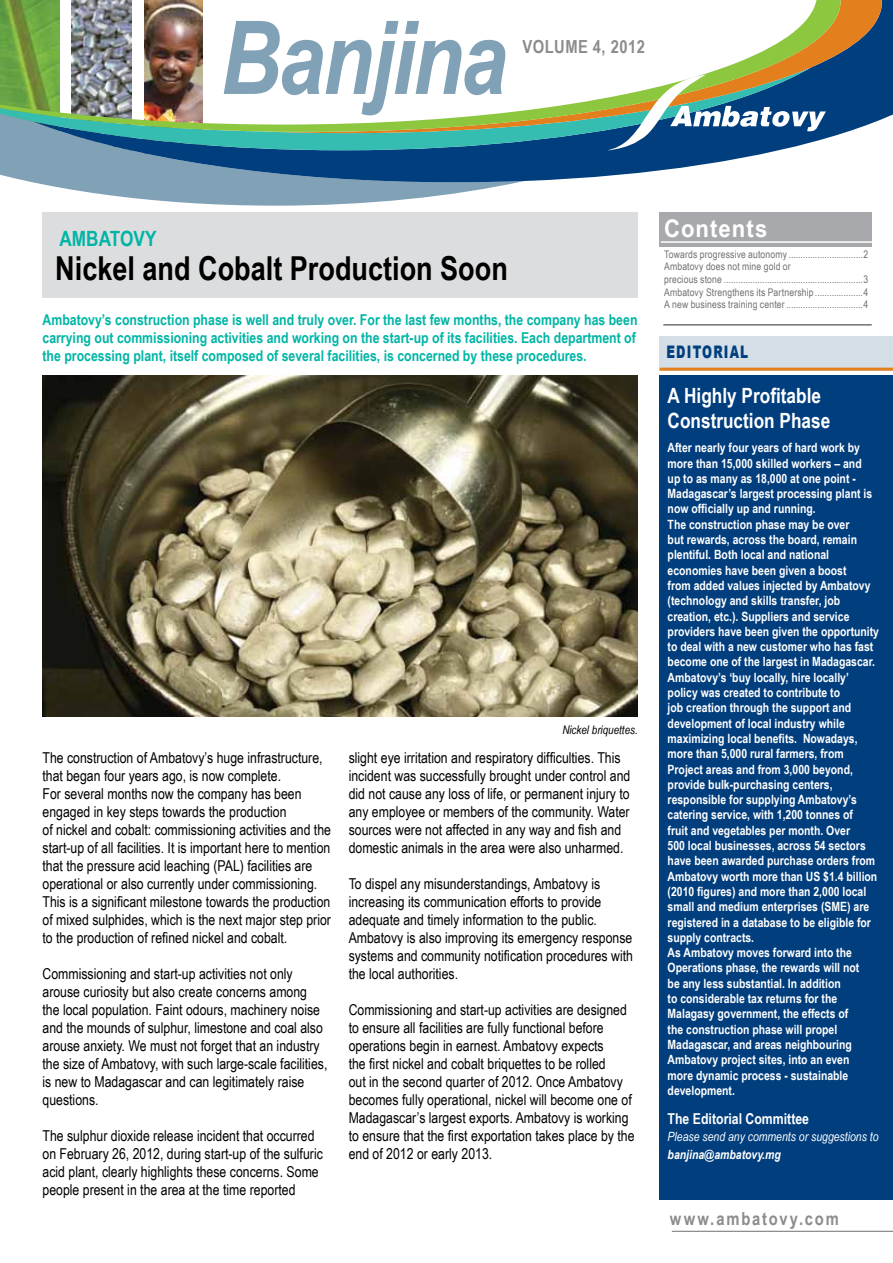
<style>
.page{position:relative;width:893px;height:1263px;background:#fff}
.page>*{position:absolute;margin:0;border:0;box-sizing:border-box;transform-origin:0 0}
.t1{font:italic 700 102px "Arial Narrow";letter-spacing:-.025em;color:#80a1b6}
.t2{font:700 33px "Arial Narrow";color:#000}
.t3{font:700 24.3px "Arial Narrow";letter-spacing:.04em;color:#fff;scale:1.11 1}
.t4{font:700 21px/25.2px "Arial Narrow";color:#fff}
.t5{font:700 21px "Arial Narrow";color:#00b5a5}
.t6{font:700 18px "Arial Narrow";letter-spacing:.095em;color:#8a8c8e}
.t7{font:700 18px "Arial Narrow";letter-spacing:.025em;color:#8a8c8e}
.t8{font:900 17.25px "Arial";letter-spacing:.1em;color:#003e7e;scale:.69 1}
.t9{font:15px/18px "Arial Narrow";color:#000}
.t10{font:700 15px/18px "Arial Narrow";color:#00b5a5;text-align:justify}
.t11{font:700 15px "Arial Narrow";color:#fff}
.t12{font:700 12.75px/15.3px "Arial Narrow";color:#fff}
.t13{font:italic 12.75px "Arial Narrow";color:#fff}
.t14{font:italic 700 12.75px "Arial Narrow";color:#fff}
.t15{font:italic 12px "Arial Narrow";color:#000}
.t16{font:10.5px/12.6px "Arial Narrow";letter-spacing:.015em;color:#717073}
</style>
<div class="page">
<div style="left:659px;top:375px;width:234px;height:825px;background:#003e7e"></div>
<div style="left:659px;top:213px;width:213px;height:34px;background:#a7a9ac"></div>
<div style="left:659px;top:337px;width:234px;height:34px;background:#d3dee6"></div>
<div style="left:43px;top:213px;width:595px;height:85px;background:#dcddde"></div>
<img style="left:43px;top:375px;width:595px;height:342px">
<hr style="left:661px;top:241px;width:223px;height:2px;background:#fff">
<hr style="left:663px;top:324px;width:209px;height:2px;background:#717073">
<hr style="left:660px;top:368px;width:233px;height:3px;background:#e37f1c">
<svg style="left:0;top:132px;width:519px;height:74px;fill:#80a1b6"></svg>
<svg style="left:33px;top:0;width:860px;height:182px;fill:#003e7e"></svg>
<svg style="left:4px;top:132px;width:602px;height:18px;background:#3295a4"></svg>
<svg style="left:265px;top:0;width:617px;height:133px;background:#4b5d6b"></svg>
<img style="left:0;top:0;width:841px;height:132px">
<hr style="left:672px;top:1231px;width:221px;height:1px;background:#717073">
<svg style="left:606px;top:75px;width:220px;height:76px"></svg>
<h1 class="t1" style="left:220px;top:-19px;width:288px">Banjina</h1>
<p class="t7" style="left:522px;top:33px;width:124px">VOLUME 4, 2012</p>
<h3 class="t5" style="left:60px;top:223px;width:98px">AMBATOVY</h3>
<h2 class="t2" style="left:55px;top:243px;width:454px">Nickel and Cobalt Production Soon</h2>
<p class="t10" style="left:43px;top:310px;width:596px">Ambatovy’s construction phase is well and truly over. For the last few months, the company has been carrying out commissioning activities and working on the start-up of its facilities. Each department of the processing plant, itself composed of several facilities, is concerned by these procedures.</p>
<p class="t9" style="left:43px;top:748px;width:290px">The construction of Ambatovy’s huge infrastructure, that began four years ago, is now complete.<br>For several months now the company has been engaged in key steps towards the production<br>of nickel and cobalt: commissioning activities and the start-up of all facilities. It is important here to mention that the pressure acid leaching (PAL) facilities are operational or also currently under commissioning.<br>This is a significant milestone towards the production of mixed sulphides, which is the next major step prior to the production of refined nickel and cobalt.</p>
<p class="t9" style="left:43px;top:964px;width:286px">Commissioning and start-up activities not only arouse curiosity but also create concerns among the local population. Faint odours, machinery noise and the mounds of sulphur, limestone and coal also arouse anxiety. We must not forget that an industry the size of Ambatovy, with such large-scale facilities, is new to Madagascar and can legitimately raise questions.</p>
<p class="t9" style="left:43px;top:1126px;width:282px">The sulphur dioxide release incident that occurred on February 26, 2012, during start-up of the sulfuric acid plant, clearly highlights these concerns. Some people present in the area at the time reported</p>
<p class="t15" style="left:562px;top:723px;width:77px">Nickel briquettes.</p>
<p class="t9" style="left:349px;top:748px;width:283px">slight eye irritation and respiratory difficulties. This incident was successfully brought under control and did not cause any loss of life, or permanent injury to any employee or members of the community. Water sources were not affected in any way and fish and domestic animals in the area were also unharmed.</p>
<p class="t9" style="left:349px;top:874px;width:286px">To dispel any misunderstandings, Ambatovy is increasing its communication efforts to provide adequate and timely information to the public.<br>Ambatovy is also improving its emergency response systems and community notification procedures with the local authorities.</p>
<p class="t9" style="left:349px;top:1000px;width:287px">Commissioning and start-up activities are designed to ensure all facilities are fully functional before operations begin in earnest. Ambatovy expects<br>the first nickel and cobalt briquettes to be rolled<br>out in the second quarter of 2012. Once Ambatovy becomes fully operational, nickel will become one of Madagascar’s largest exports. Ambatovy is working to ensure that the first exportation takes place by the end of 2012 or early 2013.</p>
<h3 class="t3" style="left:664px;top:210px;width:95px">Contents</h3>
<p class="t16" style="left:664px;top:247px;width:206px">Towards progressive autonomy ...............................2<br>Ambatovy does not mine gold or<br>precious stone ..........................................................3<br>Ambatovy Strengthens its Partnership....................4<br>A new business training center ................................4</p>
<p class="t8" style="left:666px;top:342px;width:120px">EDITORIAL</p>
<h3 class="t4" style="left:668px;top:382px;width:164px">A Highly Profitable<br>Construction Phase</h3>
<p class="t12" style="left:668px;top:439px;width:213px">After nearly four years of hard work by more than 15,000 skilled workers – and<br>up to as many as 18,000 at one point - Madagascar’s largest processing plant is now officially up and running.<br>The construction phase may be over<br>but rewards, across the board, remain plentiful. Both local and national economies have been given a boost<br>from added values injected by Ambatovy (technology and skills transfer, job creation, etc.). Suppliers and service providers have been given the opportunity to deal with a new customer who has fast become one of the largest in Madagascar.<br>Ambatovy’s ‘buy locally, hire locally’ policy was created to contribute to<br>job creation through the support and development of local industry while maximizing local benefits. Nowadays, more than 5,000 rural farmers, from Project areas and from 3,000 beyond, provide bulk-purchasing centers, responsible for supplying Ambatovy’s catering service, with 1,200 tonnes of<br>fruit and vegetables per month. Over<br>500 local businesses, across 54 sectors have been awarded purchase orders from Ambatovy worth more than US $1.4 billion (2010 figures) and more than 2,000 local small and medium enterprises (SME) are registered in a database to be eligible for supply contracts.<br>As Ambatovy moves forward into the Operations phase, the rewards will not<br>be any less substantial. In addition<br>to considerable tax returns for the Malagasy government, the effects of<br>the construction phase will propel Madagascar, and areas neighbouring Ambatovy project sites, into an even<br>more dynamic process - sustainable development.</p>
<p class="t11" style="left:668px;top:1107px;width:143px">The Editorial Committee</p>
<p class="t13" style="left:668px;top:1130px;width:212px">Please send any comments or suggestions to</p>
<p class="t14" style="left:668px;top:1145px;width:115px">banjina@ambatovy.mg</p>
<p class="t6" style="left:670px;top:1205px;width:171px">www.ambatovy.com</p>
</div>
